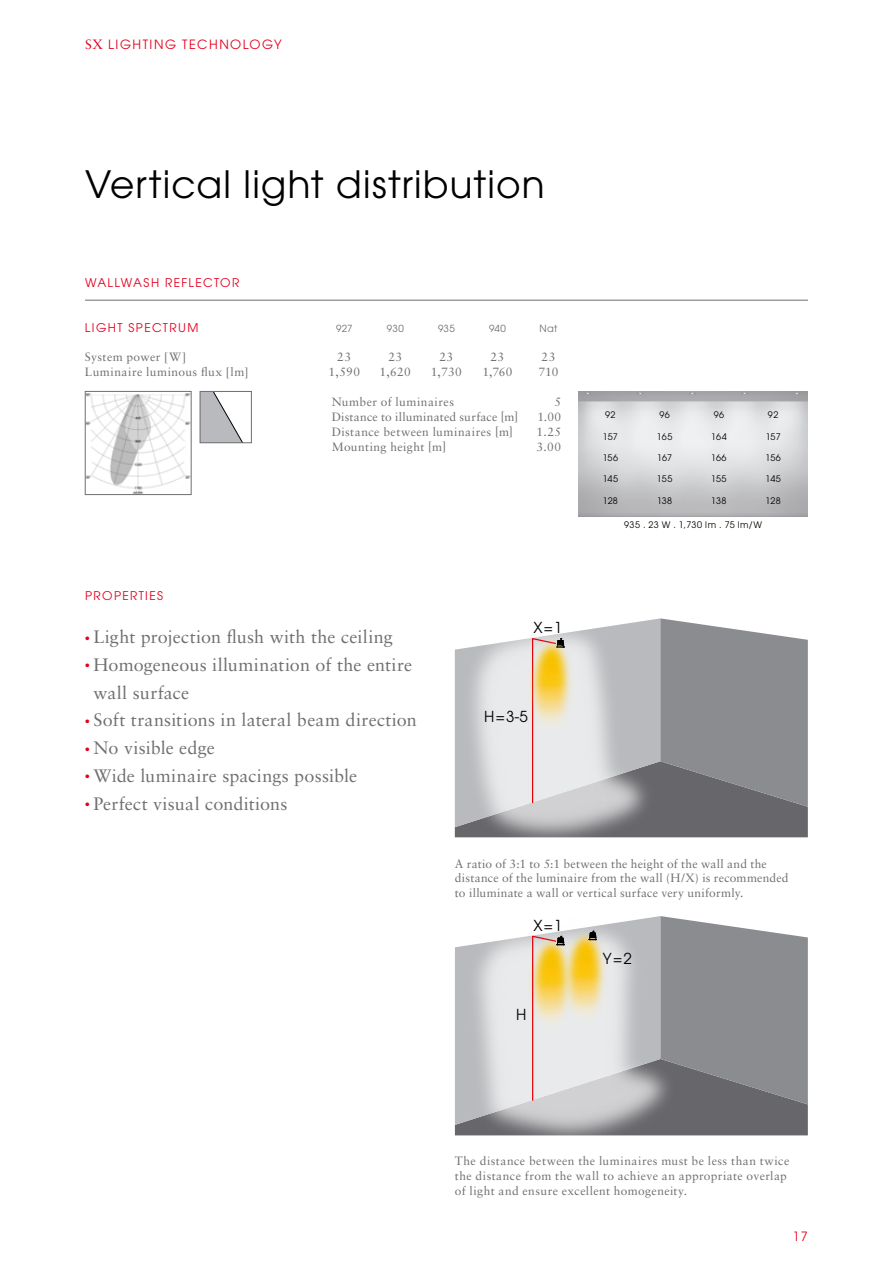
<style>
.page{position:relative;width:893px;height:1263px;background:#fff}
.page>*{position:absolute;margin:0;border:0;box-sizing:border-box;transform-origin:0 0}
.t1{font:37.5px "ITC Avant Garde Pro";letter-spacing:.03em;color:#000}
.t2{font:18px/27.8px "Sabon LT Std";letter-spacing:.01em;color:#6f6f6f}
.t3{font:15px "ITC Avant Garde Pro";color:#000}
.t4{font:12.75px "ITC Avant Garde Pro";letter-spacing:.115em;color:#e4001f}
.t5{font:12px/14.9px "Sabon LT Std";letter-spacing:.03em;color:#6f6f6f}
.t6{font:12px "ITC Avant Garde Pro";letter-spacing:.115em;color:#e4001f}
.t7{font:12px "Sabon LT Std";letter-spacing:.05em;color:#6f6f6f}
.t8{font:9.75px "ITC Avant Garde Pro";letter-spacing:.035em;color:#6f6f6f}
.t9{font:9px "ITC Avant Garde Pro";letter-spacing:.035em;color:#000}
.t10{font:9px "ITC Avant Garde Pro";letter-spacing:.055em;color:#000}
.s1{font-family:"Sabon LT Std";font-size:13.5px}
.s2{font-size:10.5px;color:#e4001f}
</style>
<div class="page">
<svg style="left:202px;top:393px;width:40px;height:48px"></svg>
<div style="left:200px;top:391px;width:52px;height:52px;border:1px solid #6f6f6f"></div>
<svg style="left:85px;top:391px;width:107px;height:104px"></svg>
<svg style="left:455px;top:618px;width:353px;height:219px"></svg>
<img style="left:515px;top:625px;width:71px;height:126px">
<svg style="left:455px;top:916px;width:353px;height:219px"></svg>
<hr style="left:85px;top:300px;width:723px;height:1px;background:#6f6f6f">
<p class="t4" style="left:85px;top:36px;width:198px"><span class="s1">SX</span> LIGHTING TECHNOLOGY</p>
<h1 class="t1" style="left:85px;top:161px;width:461px">Vertical light distribution</h1>
<p class="t6" style="left:85px;top:275px;width:156px">WALLWASH REFLECTOR</p>
<p class="t6" style="left:85px;top:320px;width:115px">LIGHT SPECTRUM</p>
<p class="t8" style="left:336px;top:322px;width:18px">927</p>
<p class="t8" style="left:387px;top:322px;width:18px">930</p>
<p class="t8" style="left:438px;top:322px;width:18px">935</p>
<p class="t8" style="left:489px;top:322px;width:18px">940</p>
<p class="t8" style="left:540px;top:322px;width:19px">Nat</p>
<p class="t5" style="left:85px;top:350px;width:103px">System power [W]</p>
<p class="t5" style="left:337px;top:350px;width:15px">23</p>
<p class="t5" style="left:388px;top:350px;width:15px">23</p>
<p class="t5" style="left:439px;top:350px;width:15px">23</p>
<p class="t5" style="left:490px;top:350px;width:15px">23</p>
<p class="t5" style="left:542px;top:350px;width:15px">23</p>
<p class="t7" style="left:85px;top:365px;width:165px">Luminaire luminous flux [lm]</p>
<p class="t5" style="left:328px;top:365px;width:33px">1,590</p>
<p class="t5" style="left:380px;top:365px;width:33px">1,620</p>
<p class="t5" style="left:431px;top:365px;width:33px">1,730</p>
<p class="t5" style="left:482px;top:365px;width:31px">1,760</p>
<p class="t5" style="left:539px;top:365px;width:21px">710</p>
<p class="t5" style="left:332px;top:394px;width:124px">Number of luminaires</p>
<p class="t5" style="left:555px;top:394px;width:8px">5</p>
<p class="t5" style="left:332px;top:409px;width:188px">Distance to illuminated surface [m]</p>
<p class="t5" style="left:537px;top:409px;width:25px">1.00</p>
<p class="t5" style="left:332px;top:424px;width:183px">Distance between luminaires [m]</p>
<p class="t5" style="left:537px;top:424px;width:26px">1.25</p>
<p class="t5" style="left:332px;top:439px;width:116px">Mounting height [m]</p>
<p class="t5" style="left:536px;top:439px;width:26px">3.00</p>
<p class="t6" style="left:85px;top:588px;width:80px">PROPERTIES</p>
<h2 class="t2" style="left:85px;top:623px;width:309px"><span class="s2">•</span> Light projection flush with the ceiling</h2>
<h2 class="t2" style="left:93px;top:650px;width:320px;text-indent:-9px"><span class="s2">•</span> Homogeneous illumination of the entire wall surface</h2>
<h2 class="t2" style="left:85px;top:706px;width:333px"><span class="s2">•</span> Soft transitions in lateral beam direction</h2>
<h2 class="t2" style="left:85px;top:734px;width:131px"><span class="s2">•</span> No visible edge</h2>
<h2 class="t2" style="left:85px;top:761px;width:274px"><span class="s2">•</span> Wide luminaire spacings possible</h2>
<h2 class="t2" style="left:85px;top:789px;width:204px"><span class="s2">•</span> Perfect visual conditions</h2>
<p class="t3" style="left:533px;top:618px;width:30px">X=1</p>
<p class="t3" style="left:484px;top:707px;width:45px">H=3-5</p>
<p class="t9" style="left:605px;top:409px;width:12px">92</p>
<p class="t9" style="left:603px;top:431px;width:17px">157</p>
<p class="t9" style="left:603px;top:452px;width:17px">156</p>
<p class="t9" style="left:603px;top:473px;width:17px">145</p>
<p class="t9" style="left:603px;top:495px;width:17px">128</p>
<p class="t9" style="left:659px;top:409px;width:12px">96</p>
<p class="t9" style="left:657px;top:431px;width:17px">165</p>
<p class="t9" style="left:657px;top:452px;width:16px">167</p>
<p class="t9" style="left:657px;top:473px;width:17px">155</p>
<p class="t9" style="left:657px;top:495px;width:17px">138</p>
<p class="t9" style="left:714px;top:409px;width:12px">96</p>
<p class="t9" style="left:711px;top:431px;width:17px">164</p>
<p class="t9" style="left:711px;top:452px;width:17px">166</p>
<p class="t9" style="left:711px;top:473px;width:17px">155</p>
<p class="t9" style="left:711px;top:495px;width:17px">138</p>
<p class="t9" style="left:768px;top:409px;width:12px">92</p>
<p class="t9" style="left:766px;top:431px;width:17px">157</p>
<p class="t9" style="left:765px;top:452px;width:17px">156</p>
<p class="t9" style="left:765px;top:473px;width:17px">145</p>
<p class="t9" style="left:766px;top:495px;width:17px">128</p>
<p class="t10" style="left:624px;top:519px;width:139px">935 . 23 W . 1,730 lm . 75 lm/W</p>
<p class="t5" style="left:455px;top:856px;width:335px">A ratio of 3:1 to 5:1 between the height of the wall and the distance of the luminaire from the wall (H/X) is recommended to illuminate a wall or vertical surface very uniformly.</p>
<p class="t3" style="left:533px;top:916px;width:30px">X=1</p>
<p class="t3" style="left:516px;top:1005px;width:12px">H</p>
<p class="t3" style="left:603px;top:949px;width:30px">Y=2</p>
<p class="t5" style="left:455px;top:1153px;width:336px">The distance between the luminaires must be less than twice the distance from the wall to achieve an appropriate overlap of light and ensure excellent homogeneity.</p>
<p class="t4" style="left:793px;top:1228px;width:17px">17</p>
</div>
